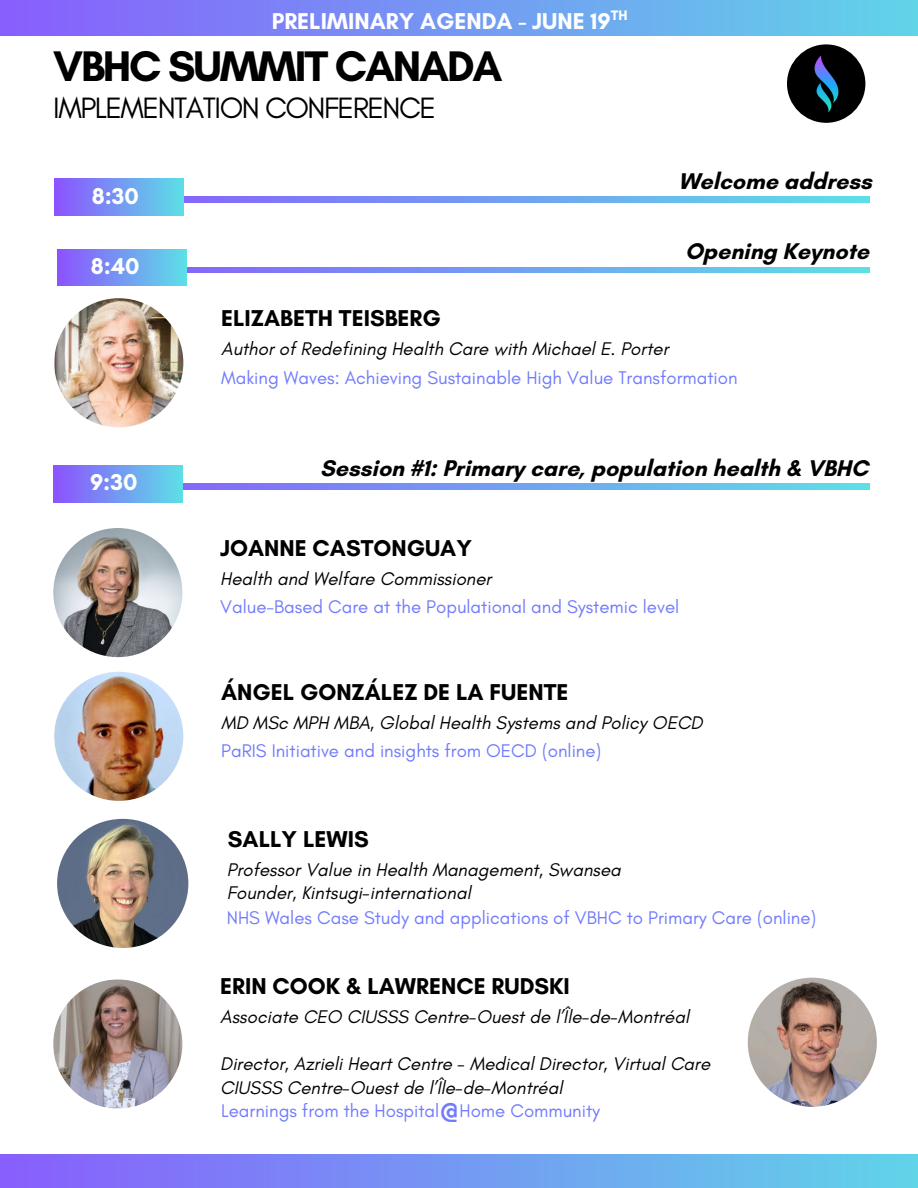
<style>
.page{position:relative;width:918px;height:1188px;background:#fff}
.page>*{position:absolute;margin:0;border:0;box-sizing:border-box;transform-origin:0 0}
.t1{font:700 43.65px "Glacial Indifference";letter-spacing:-.05em;color:#000}
.t2{font:41.1px "Glacial Indifference";color:#717bfc}
.t3{font:30px "Glacial Indifference";letter-spacing:-.05em;color:#000}
.t4{font:700 23.4px "Glacial Indifference";color:#000}
.t5{font:700 23.4px "Glacial Indifference";color:#fff}
.t6{font:700 23.25px "Glacial Indifference";color:#000}
.t7{font:italic 18.75px "Glacial Indifference";color:#000}
.t8{font:18.75px "Glacial Indifference";color:#717bfc}
</style>
<div class="page">
<div style="left:0;top:0;width:918px;height:36px;background:linear-gradient(to right,#885efd,#60d4e8)"></div>
<div style="left:787px;top:44px;width:78px;height:79px;background:#000;border-radius:50%"></div>
<img style="left:814px;top:55px;width:25px;height:58px">
<svg style="left:186px;top:267px;width:684px;height:6px;background:#70a3f0"></svg>
<img style="left:54px;top:298px;width:129px;height:129px;border-radius:50%">
<svg style="left:183px;top:484px;width:687px;height:5px;background:#70a3f0"></svg>
<img style="left:57px;top:819px;width:131px;height:129px;border-radius:50%">
<img style="left:54px;top:672px;width:129px;height:129px;border-radius:50%">
<img style="left:53px;top:528px;width:129px;height:129px;border-radius:50%">
<div style="left:57px;top:249px;width:129px;height:37px;background:linear-gradient(to right,#8c52ff,#5ddfe6)"></div>
<div style="left:53px;top:466px;width:130px;height:36px;background:linear-gradient(to right,#8c52ff,#5ddee6)"></div>
<svg style="left:184px;top:197px;width:686px;height:5px;background:#70a3f0"></svg>
<div style="left:54px;top:179px;width:130px;height:37px;background:linear-gradient(to right,#8c52ff,#5ddee6)"></div>
<div style="left:0;top:1154px;width:918px;height:34px;background:linear-gradient(to right,#885efd,#60d4e8)"></div>
<img style="left:53px;top:979px;width:129px;height:130px;border-radius:50%">
<img style="left:748px;top:978px;width:129px;height:129px;border-radius:50%">
<p class="t5" style="left:272px;top:7px;width:357px">PRELIMINARY AGENDA - JUNE 19<sup>TH</sup></p>
<h2 class="t1" style="left:53px;top:39px;width:451px">VBHC SUMMIT CANADA</h2>
<h2 class="t3" style="left:53px;top:89px;width:384px">IMPLEMENTATION CONFERENCE</h2>
<p class="t5" style="left:92px;top:181px;width:49px">8:30</p>
<p class="t5" style="left:91px;top:252px;width:50px">8:40</p>
<h2 class="t6" style="left:678px;top:167px;width:195px">Welcome address</h2>
<h2 class="t6" style="left:685px;top:237px;width:186px">Opening Keynote</h2>
<p class="t5" style="left:90px;top:468px;width:49px">9:30</p>
<p class="t4" style="left:221px;top:304px;width:221px">ELIZABETH TEISBERG</p>
<p class="t7" style="left:221px;top:337px;width:449px">Author of Redefining Health Care with Michael E. Porter</p>
<h3 class="t8" style="left:221px;top:366px;width:518px">Making Waves: Achieving Sustainable High Value Transformation</h3>
<h3 class="t6" style="left:320px;top:454px;width:550px">Session #1: Primary care, population health &amp; VBHC</h3>
<p class="t4" style="left:220px;top:534px;width:253px">JOANNE CASTONGUAY</p>
<p class="t7" style="left:220px;top:567px;width:273px">Health and Welfare Commissioner</p>
<h2 class="t8" style="left:220px;top:596px;width:461px">Value-Based Care at the Populational and Systemic level</h2>
<h3 class="t4" style="left:221px;top:677px;width:349px">ÁNGEL GONZÁLEZ DE LA FUENTE</h3>
<h2 class="t7" style="left:221px;top:711px;width:483px">MD MSc MPH MBA, Global Health Systems and Policy OECD</h2>
<h2 class="t8" style="left:221px;top:739px;width:382px">PaRIS Initiative and insights from OECD (online)</h2>
<h2 class="t4" style="left:228px;top:824px;width:142px">SALLY LEWIS</h2>
<h2 class="t7" style="left:227px;top:858px;width:396px">Professor Value in Health Management, Swansea</h2>
<p class="t7" style="left:227px;top:881px;width:246px">Founder, Kintsugi-international</p>
<p class="t8" style="left:227px;top:907px;width:591px">NHS Wales Case Study and applications of VBHC to Primary Care (online)</p>
<p class="t4" style="left:220px;top:972px;width:351px">ERIN COOK &amp; LAWRENCE RUDSKI</p>
<h2 class="t7" style="left:220px;top:1005px;width:470px">Associate CEO CIUSSS Centre-Ouest de l’Île-de-Montréal</h2>
<p class="t7" style="left:220px;top:1052px;width:491px">Director, Azrieli Heart Centre - Medical Director, Virtual Care</p>
<p class="t7" style="left:220px;top:1076px;width:344px">CIUSSS Centre-Ouest de l’Île-de-Montréal</p>
<p class="t8" style="left:221px;top:1099px;width:220px">Learnings from the Hospital</p>
<p class="t2" style="left:438px;top:1082px;width:24px">@</p>
<p class="t8" style="left:459px;top:1099px;width:142px">Home Community</p>
</div>
